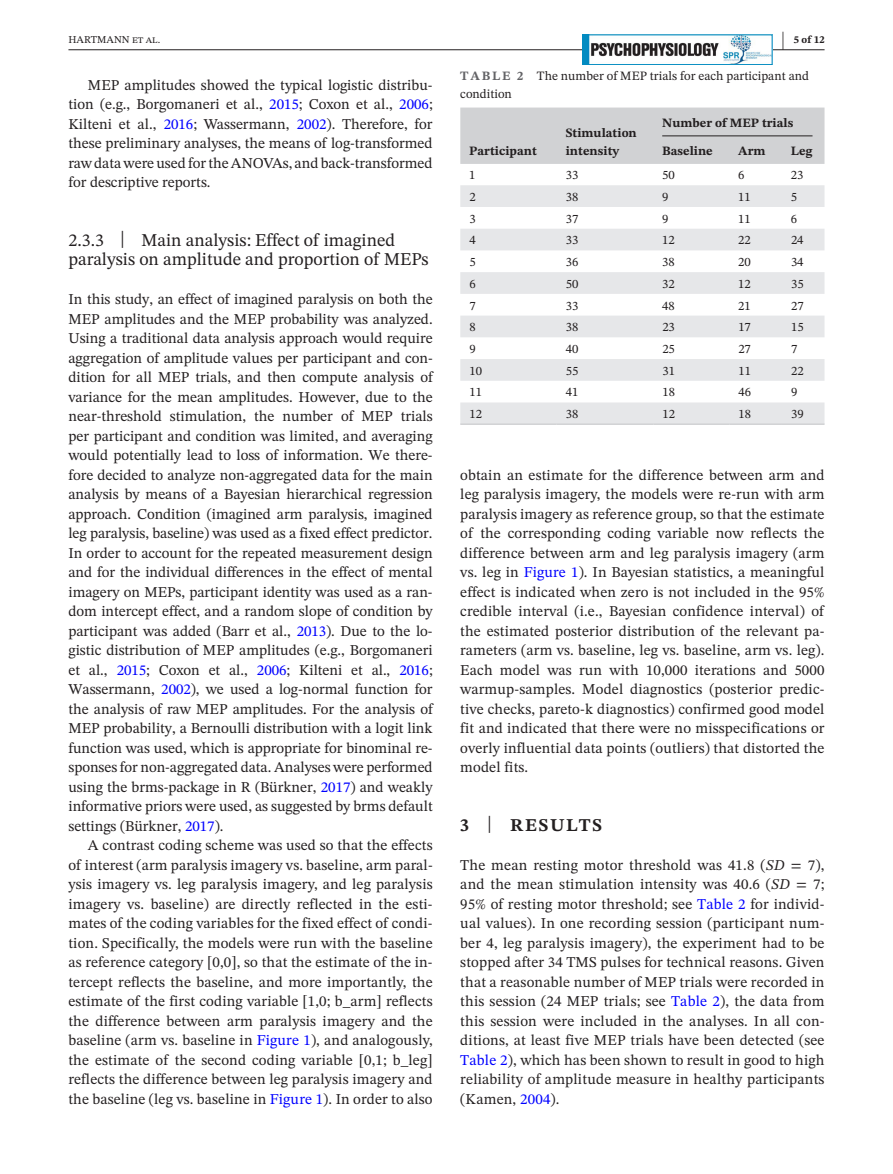
<style>
.page{position:relative;width:893px;height:1174px;background:#fff}
.page>*{position:absolute;margin:0;border:0;box-sizing:border-box;transform-origin:0 0}
.t1{font:700 21px "STIX Two Text";color:#231f20;scale:.42 1}
.t2{font:18px/19.5px "STIX Two Text";color:#231f20}
.t3{font:700 18px "STIX Two Text";letter-spacing:.1em;color:#231f20}
.t4{font:15px/19.5px "STIX Two Text";letter-spacing:.01em;color:#231f20;text-align:justify}
.t5{font:12.75px/18px "STIX Two Text";color:#231f20}
.t6{font:700 12.75px/17.2px "STIX Two Text";color:#231f20}
.t7{font:10.5px "STIX Two Text";color:#231f20}
.t8{font:700 10.5px "STIX Two Text";color:#231f20}
.s1{color:#00f}
.s2{font-weight:700;color:#636366}
.s3{font-size:23.7px}
.s4{font-weight:400;font-size:23.7px}
.s5{font-style:italic}
</style>
<div class="page">
<hr style="left:68px;top:49px;width:756px;height:1px;background:#231f20">
<img style="left:584px;top:37px;width:186px;height:26px">
<div style="left:582px;top:35px;width:190px;height:30px;border:1px solid #028bc1"></div>
<div style="left:460px;top:108px;width:364px;height:56px;background:#d1d2d4"></div>
<svg style="left:460px;top:185px;width:364px;height:238px;fill:#e6e7e9"></svg>
<hr style="left:460px;top:423px;width:97px;height:2px;background:#d1d2d4">
<hr style="left:557px;top:423px;width:96px;height:2px;background:#d1d2d4">
<hr style="left:653px;top:423px;width:76px;height:2px;background:#d1d2d4">
<hr style="left:729px;top:423px;width:53px;height:2px;background:#d1d2d4">
<hr style="left:782px;top:423px;width:42px;height:2px;background:#d1d2d4">
<hr style="left:662px;top:135px;width:150px;height:1px;background:#231f20">
<h1 class="t1" style="left:782px;top:24px;width:8px">|</h1>
<p class="t7" style="left:68px;top:32px;width:93px">HARTMANN et al.</p>
<p class="t8" style="left:794px;top:32px;width:32px">5 of 12</p>
<p class="t4" style="left:68px;top:75px;width:366px;text-indent:20px">MEP amplitudes showed the typical logistic distribu&shy;tion (e.g., Borgomaneri et al., <span class="s1">2015</span>; Coxon et al., <span class="s1">2006</span>; Kilteni et al., <span class="s1">2016</span>; Wassermann, <span class="s1">2002</span>). Therefore, for these preliminary analyses, the means of log-transformed raw data were used for the ANOVAs, and back-transformed for descriptive reports.</p>
<p class="t5" style="left:460px;top:66px;width:350px"><span class="s2">TABLE 2</span> The number of MEP trials for each participant and condition</p>
<p class="t6" style="left:662px;top:114px;width:133px">Number of MEP trials</p>
<p class="t6" style="left:662px;top:142px;width:52px">Baseline</p>
<p class="t6" style="left:738px;top:142px;width:29px">Arm</p>
<p class="t6" style="left:791px;top:142px;width:23px">Leg</p>
<p class="t6" style="left:566px;top:125px;width:73px">Stimulation intensity</p>
<p class="t6" style="left:469px;top:142px;width:69px">Participant</p>
<p class="t5" style="left:469px;top:166px;width:8px">1</p>
<p class="t5" style="left:566px;top:166px;width:14px">33</p>
<p class="t5" style="left:662px;top:166px;width:14px">50</p>
<p class="t5" style="left:738px;top:166px;width:8px">6</p>
<p class="t5" style="left:791px;top:166px;width:14px">23</p>
<p class="t5" style="left:469px;top:188px;width:8px">2</p>
<p class="t5" style="left:566px;top:188px;width:14px">38</p>
<p class="t5" style="left:662px;top:188px;width:8px">9</p>
<p class="t5" style="left:738px;top:188px;width:14px">11</p>
<p class="t5" style="left:791px;top:188px;width:8px">5</p>
<p class="t5" style="left:469px;top:209px;width:8px">3</p>
<p class="t5" style="left:566px;top:209px;width:14px">37</p>
<p class="t5" style="left:662px;top:209px;width:8px">9</p>
<p class="t5" style="left:738px;top:209px;width:14px">11</p>
<p class="t5" style="left:791px;top:209px;width:8px">6</p>
<p class="t5" style="left:469px;top:231px;width:8px">4</p>
<p class="t5" style="left:566px;top:231px;width:14px">33</p>
<p class="t5" style="left:662px;top:231px;width:14px">12</p>
<p class="t5" style="left:738px;top:231px;width:14px">22</p>
<p class="t5" style="left:791px;top:231px;width:14px">24</p>
<p class="t5" style="left:469px;top:253px;width:8px">5</p>
<p class="t5" style="left:566px;top:253px;width:14px">36</p>
<p class="t5" style="left:662px;top:253px;width:14px">38</p>
<p class="t5" style="left:738px;top:253px;width:14px">20</p>
<p class="t5" style="left:791px;top:253px;width:14px">34</p>
<p class="t5" style="left:469px;top:274px;width:8px">6</p>
<p class="t5" style="left:566px;top:274px;width:14px">50</p>
<p class="t5" style="left:662px;top:274px;width:14px">32</p>
<p class="t5" style="left:738px;top:274px;width:14px">12</p>
<p class="t5" style="left:791px;top:274px;width:14px">35</p>
<p class="t5" style="left:469px;top:296px;width:8px">7</p>
<p class="t5" style="left:566px;top:296px;width:14px">33</p>
<p class="t5" style="left:662px;top:296px;width:14px">48</p>
<p class="t5" style="left:738px;top:296px;width:14px">21</p>
<p class="t5" style="left:791px;top:296px;width:14px">27</p>
<p class="t5" style="left:469px;top:318px;width:8px">8</p>
<p class="t5" style="left:566px;top:318px;width:14px">38</p>
<p class="t5" style="left:662px;top:318px;width:14px">23</p>
<p class="t5" style="left:738px;top:318px;width:14px">17</p>
<p class="t5" style="left:791px;top:318px;width:14px">15</p>
<p class="t5" style="left:469px;top:340px;width:8px">9</p>
<p class="t5" style="left:566px;top:340px;width:14px">40</p>
<p class="t5" style="left:662px;top:340px;width:14px">25</p>
<p class="t5" style="left:738px;top:340px;width:14px">27</p>
<p class="t5" style="left:791px;top:340px;width:8px">7</p>
<p class="t5" style="left:469px;top:361px;width:14px">10</p>
<p class="t5" style="left:566px;top:361px;width:14px">55</p>
<p class="t5" style="left:662px;top:361px;width:14px">31</p>
<p class="t5" style="left:738px;top:361px;width:14px">11</p>
<p class="t5" style="left:791px;top:361px;width:14px">22</p>
<p class="t5" style="left:469px;top:383px;width:14px">11</p>
<p class="t5" style="left:566px;top:383px;width:14px">41</p>
<p class="t5" style="left:662px;top:383px;width:14px">18</p>
<p class="t5" style="left:738px;top:383px;width:14px">46</p>
<p class="t5" style="left:791px;top:383px;width:8px">9</p>
<p class="t5" style="left:469px;top:405px;width:14px">12</p>
<p class="t5" style="left:566px;top:405px;width:14px">38</p>
<p class="t5" style="left:662px;top:405px;width:14px">12</p>
<p class="t5" style="left:738px;top:405px;width:14px">18</p>
<p class="t5" style="left:791px;top:405px;width:14px">39</p>
<p class="t2" style="left:68px;top:230px;width:362px">2.3.3 <span class="s3">|</span> Main analysis: Effect of imagined paralysis on amplitude and proportion of MEPs</p>
<p class="t4" style="left:68px;top:289px;width:366px">In this study, an effect of imagined paralysis on both the MEP amplitudes and the MEP probability was analyzed.<br>Using a traditional data analysis approach would require aggregation of amplitude values per participant and con&shy;dition for all MEP trials, and then compute analysis of variance for the mean amplitudes. However, due to the near-threshold stimulation, the number of MEP trials per participant and condition was limited, and averaging would potentially lead to loss of information. We there&shy;fore decided to analyze non-aggregated data for the main analysis by means of a Bayesian hierarchical regression approach. Condition (imagined arm paralysis, imagined leg paralysis, baseline) was used as a fixed effect predictor.<br>In order to account for the repeated measurement design and for the individual differences in the effect of mental imagery on MEPs, participant identity was used as a ran&shy;dom intercept effect, and a random slope of condition by participant was added (Barr et al., <span class="s1">2013</span>). Due to the lo&shy;gistic distribution of MEP amplitudes (e.g., Borgomaneri et al., <span class="s1">2015</span>; Coxon et al., <span class="s1">2006</span>; Kilteni et al., <span class="s1">2016</span>; Wassermann, <span class="s1">2002</span>), we used a log-normal function for the analysis of raw MEP amplitudes. For the analysis of MEP probability, a Bernoulli distribution with a logit link function was used, which is appropriate for binominal re&shy;sponses for non-aggregated data. Analyses were performed using the brms-package in R (Bürkner, <span class="s1">2017</span>) and weakly informative priors were used, as suggested by brms default settings (Bürkner, <span class="s1">2017</span>).</p>
<p class="t4" style="left:68px;top:835px;width:366px;text-indent:20px">A contrast coding scheme was used so that the effects of interest (arm paralysis imagery vs. baseline, arm paral&shy;ysis imagery vs. leg paralysis imagery, and leg paralysis imagery vs. baseline) are directly reflected in the esti&shy;mates of the coding variables for the fixed effect of condi&shy;tion. Specifically, the models were run with the baseline as reference category [0,0], so that the estimate of the in&shy;tercept reflects the baseline, and more importantly, the estimate of the first coding variable [1,0; b_arm] reflects the difference between arm paralysis imagery and the baseline (arm vs. baseline in <span class="s1">Figure 1</span>), and analogously, the estimate of the second coding variable [0,1; b_leg] reflects the difference between leg paralysis imagery and the baseline (leg vs. baseline in <span class="s1">Figure 1</span>). In order to also</p>
<p class="t4" style="left:460px;top:465px;width:366px">obtain an estimate for the difference between arm and leg paralysis imagery, the models were re-run with arm paralysis imagery as reference group, so that the estimate of the corresponding coding variable now reflects the difference between arm and leg paralysis imagery (arm vs. leg in <span class="s1">Figure 1</span>). In Bayesian statistics, a meaningful effect is indicated when zero is not included in the 95% credible interval (i.e., Bayesian confidence interval) of the estimated posterior distribution of the relevant pa&shy;rameters (arm vs. baseline, leg vs. baseline, arm vs. leg).<br>Each model was run with 10,000 iterations and 5000 warmup-samples. Model diagnostics (posterior predic&shy;tive checks, pareto-k diagnostics) confirmed good model fit and indicated that there were no misspecifications or overly influential data points (outliers) that distorted the model fits.</p>
<p class="t3" style="left:460px;top:812px;width:143px">3 <span class="s4">|</span> RESULTS</p>
<p class="t4" style="left:460px;top:855px;width:366px">The mean resting motor threshold was 41.8 (<span class="s5">SD</span> = 7), and the mean stimulation intensity was 40.6 (<span class="s5">SD</span> = 7; 95% of resting motor threshold; see <span class="s1">Table 2</span> for individ&shy;ual values). In one recording session (participant num&shy;ber 4, leg paralysis imagery), the experiment had to be stopped after 34 TMS pulses for technical reasons. Given that a reasonable number of MEP trials were recorded in this session (24 MEP trials; see <span class="s1">Table 2</span>), the data from this session were included in the analyses. In all con&shy;ditions, at least five MEP trials have been detected (see <span class="s1">Table 2</span>), which has been shown to result in good to high reliability of amplitude measure in healthy participants (Kamen, <span class="s1">2004</span>).</p>
</div>
